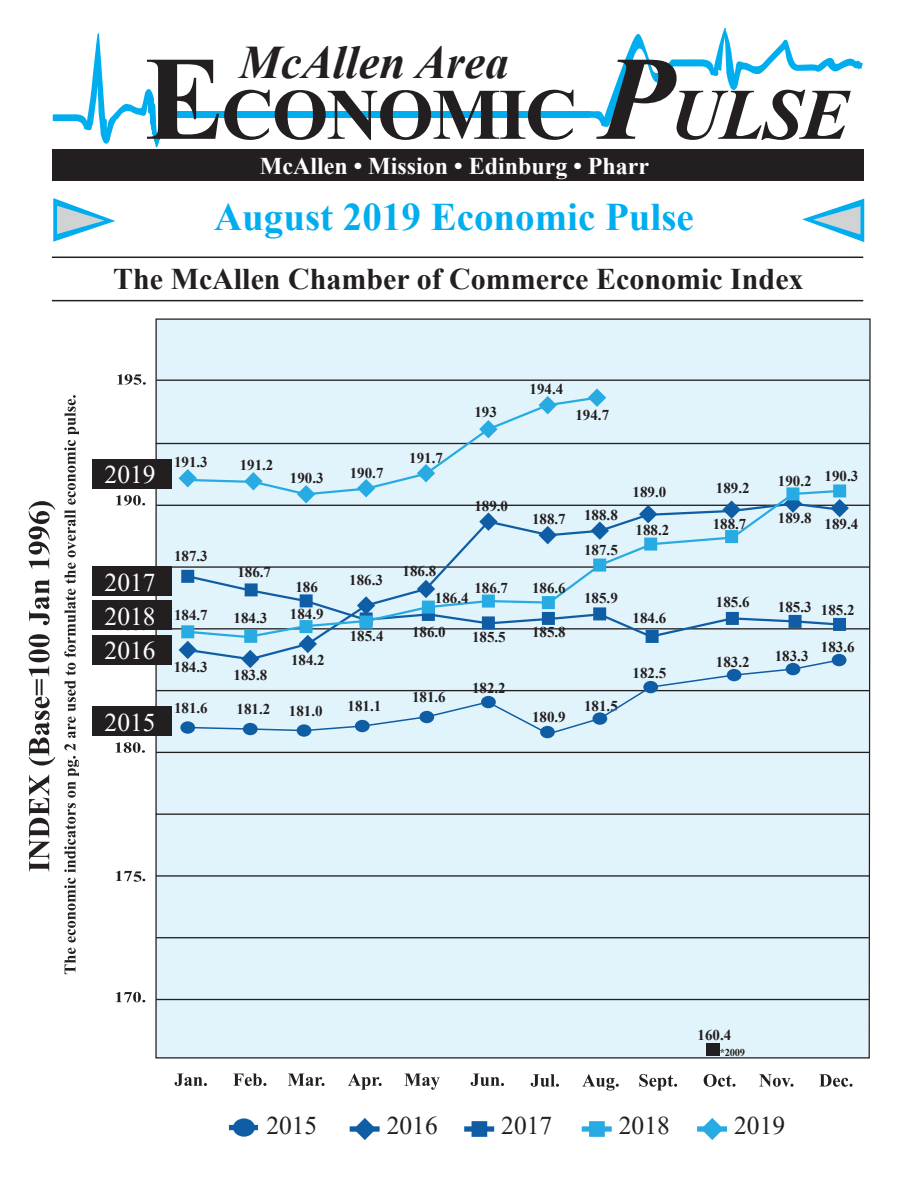
<style>
.page{position:relative;width:918px;height:1188px;background:#fff}
.page>*{position:absolute;margin:0;border:0;box-sizing:border-box;transform-origin:0 0}
.t1{font:700 72.45px "Times New Roman";letter-spacing:-.025em;color:#231f20}
.t2{font:italic 700 46.65px "Times New Roman";color:#231f20}
.t3{font:700 39px "Times New Roman";color:#00aeef}
.t4{font:700 30px "Times New Roman";color:#231f20}
.t5{font:25.5px "Times New Roman";color:#fff}
.t6{font:25.5px "Times New Roman";color:#231f20}
.t7{font:700 24px "Times New Roman";color:#fff}
.t8{font:700 15px "Times New Roman";color:#231f20}
.t9{font:700 10.5px "Times New Roman";color:#231f20}
.s1{font-size:119.55px}
.s2{font-style:italic;font-size:119.55px}
.s3{font-style:italic}
</style>
<div class="page">
<svg style="left:117px;top:374px;width:29px;height:11px"></svg>
<svg style="left:116px;top:992px;width:29px;height:10px"></svg>
<svg style="left:116px;top:871px;width:29px;height:11px"></svg>
<svg style="left:115px;top:742px;width:30px;height:11px"></svg>
<svg style="left:116px;top:495px;width:29px;height:10px"></svg>
<div style="left:155px;top:318px;width:716px;height:741px;background:#e1f4fc"></div>
<hr style="left:156px;top:999px;width:713px;height:1px;background:#231f20">
<hr style="left:156px;top:814px;width:714px;height:1px;background:#231f20">
<hr style="left:156px;top:752px;width:713px;height:1px;background:#231f20">
<hr style="left:156px;top:690px;width:714px;height:1px;background:#231f20">
<hr style="left:156px;top:628px;width:714px;height:2px;background:#231f20">
<hr style="left:156px;top:937px;width:713px;height:1px;background:#231f20">
<hr style="left:156px;top:875px;width:713px;height:2px;background:#231f20">
<hr style="left:156px;top:566px;width:714px;height:2px;background:#231f20">
<hr style="left:156px;top:505px;width:714px;height:1px;background:#231f20">
<hr style="left:156px;top:443px;width:714px;height:1px;background:#231f20">
<hr style="left:156px;top:380px;width:714px;height:1px;background:#231f20">
<div style="left:92px;top:706px;width:80px;height:30px;background:#231f20"></div>
<div style="left:92px;top:635px;width:80px;height:30px;background:#231f20"></div>
<div style="left:92px;top:566px;width:80px;height:30px;background:#231f20"></div>
<div style="left:92px;top:459px;width:80px;height:30px;background:#231f20"></div>
<div style="left:92px;top:600px;width:80px;height:30px;background:#231f20"></div>
<svg style="left:29px;top:501px;width:26px;height:68px"></svg>
<svg style="left:29px;top:579px;width:21px;height:46px"></svg>
<svg style="left:29px;top:634px;width:26px;height:132px"></svg>
<svg style="left:29px;top:775px;width:21px;height:96px"></svg>
<svg style="left:64px;top:744px;width:15px;height:230px"></svg>
<svg style="left:64px;top:395px;width:15px;height:162px"></svg>
<svg style="left:64px;top:563px;width:12px;height:94px"></svg>
<svg style="left:65px;top:663px;width:11px;height:75px"></svg>
<svg style="left:175px;top:1074px;width:32px;height:12px"></svg>
<svg style="left:233px;top:1074px;width:33px;height:12px"></svg>
<svg style="left:288px;top:1074px;width:37px;height:12px"></svg>
<svg style="left:348px;top:1073px;width:34px;height:17px"></svg>
<svg style="left:404px;top:1074px;width:36px;height:16px"></svg>
<svg style="left:471px;top:1074px;width:33px;height:12px"></svg>
<svg style="left:531px;top:1074px;width:28px;height:13px"></svg>
<svg style="left:582px;top:1074px;width:37px;height:16px"></svg>
<svg style="left:639px;top:1074px;width:38px;height:16px"></svg>
<svg style="left:704px;top:1074px;width:31px;height:13px"></svg>
<svg style="left:759px;top:1074px;width:35px;height:13px"></svg>
<svg style="left:819px;top:1074px;width:34px;height:13px"></svg>
<div style="left:707px;top:1043px;width:13px;height:13px;background:#231f20"></div>
<div style="left:180px;top:721px;width:15px;height:13px;background:#0f5da4;border-radius:50%"></div>
<svg style="left:297px;top:724px;width:14px;height:13px"></svg>
<div style="left:540px;top:726px;width:15px;height:12px;background:#0f5da4;border-radius:50%"></div>
<div style="left:832px;top:654px;width:14px;height:12px;background:#0f5da4;border-radius:50%"></div>
<svg style="left:186px;top:668px;width:655px;height:67px;background:#d3e8f3"></svg>
<svg style="left:842px;top:499px;width:7px;height:18px"></svg>
<div style="left:185px;top:503px;width:657px;height:152px;background:#e1f4fc"></div>
<div style="left:181px;top:570px;width:13px;height:13px;background:#0f5da4"></div>
<div style="left:833px;top:618px;width:13px;height:13px;background:#0f5da4"></div>
<div style="left:350px;top:1126px;width:30px;height:6px;background:#0f5da4"></div>
<svg style="left:354px;top:1118px;width:22px;height:22px"></svg>
<div style="left:464px;top:1126px;width:30px;height:6px;background:#0f5da4"></div>
<div style="left:472px;top:1121px;width:15px;height:16px;background:#0f5da4"></div>
<div style="left:233px;top:1118px;width:22px;height:19px;background:#0f5da4;border-radius:50%"></div>
<div style="left:229px;top:1125px;width:29px;height:5px;background:#0f5da4"></div>
<div style="left:582px;top:1126px;width:30px;height:6px;background:#27abe2"></div>
<div style="left:589px;top:1121px;width:16px;height:16px;background:#27abe2"></div>
<div style="left:697px;top:1126px;width:30px;height:6px;background:#27abe2"></div>
<svg style="left:701px;top:1118px;width:22px;height:22px"></svg>
<svg style="left:179px;top:574px;width:662px;height:94px;background:#d2eaf6"></svg>
<div style="left:786px;top:487px;width:13px;height:13px;background:#27abe2"></div>
<div style="left:833px;top:484px;width:13px;height:13px;background:#27abe2"></div>
<svg style="left:247px;top:489px;width:595px;height:150px;background:#c9e3f0"></svg>
<div style="left:52px;top:149px;width:811px;height:32px;background:#231f20"></div>
<hr style="left:52px;top:300px;width:811px;height:1px;background:#231f20">
<hr style="left:52px;top:257px;width:811px;height:1px;background:#231f20">
<svg style="left:53px;top:198px;width:62px;height:44px"></svg>
<svg style="left:53px;top:27px;width:810px;height:121px"></svg>
<svg style="left:802px;top:199px;width:62px;height:43px"></svg>
<svg style="left:179px;top:388px;width:427px;height:115px;background:#d6eef8"></svg>
<h2 class="t2" style="left:240px;top:29px;width:271px">McAllen Area</h2>
<h1 class="t1" style="left:145px;top:62px;width:707px"><span class="s1">E</span> CONOMIC <span class="s2">P</span><span class="s3">ULSE</span></h1>
<h3 class="t7" style="left:260px;top:148px;width:391px">McAllen • Mission • Edinburg • Pharr</h3>
<h3 class="t3" style="left:214px;top:189px;width:481px">August 2019 Economic Pulse</h3>
<h3 class="t4" style="left:113px;top:257px;width:692px">The McAllen Chamber of Commerce Economic Index</h3>
<p class="t8" style="left:530px;top:379px;width:35px">194.4</p>
<p class="t8" style="left:474px;top:401px;width:24px">193</p>
<p class="t8" style="left:575px;top:404px;width:35px">194.7</p>
<h3 class="t5" style="left:105px;top:456px;width:52px">2019</h3>
<p class="t8" style="left:174px;top:451px;width:35px">191.3</p>
<p class="t8" style="left:240px;top:454px;width:35px">191.2</p>
<p class="t8" style="left:290px;top:467px;width:35px">190.3</p>
<p class="t8" style="left:350px;top:462px;width:35px">190.7</p>
<p class="t8" style="left:409px;top:447px;width:35px">191.7</p>
<p class="t8" style="left:633px;top:482px;width:35px">189.0</p>
<p class="t8" style="left:716px;top:477px;width:35px">189.2</p>
<p class="t8" style="left:778px;top:467px;width:82px">190.2 190.3</p>
<p class="t8" style="left:474px;top:495px;width:35px">189.0</p>
<p class="t8" style="left:532px;top:506px;width:87px">188.7 188.8</p>
<p class="t8" style="left:636px;top:519px;width:35px">188.2</p>
<p class="t8" style="left:713px;top:513px;width:35px">188.7</p>
<p class="t8" style="left:778px;top:510px;width:82px">189.8 189.4</p>
<p class="t8" style="left:174px;top:545px;width:35px">187.3</p>
<p class="t8" style="left:584px;top:539px;width:35px">187.5</p>
<h3 class="t5" style="left:105px;top:564px;width:52px">2017</h3>
<h3 class="t5" style="left:105px;top:598px;width:52px">2018</h3>
<h3 class="t5" style="left:105px;top:633px;width:52px">2016</h3>
<p class="t8" style="left:237px;top:561px;width:35px">186.7</p>
<p class="t8" style="left:174px;top:605px;width:35px">184.7</p>
<p class="t8" style="left:234px;top:607px;width:35px">184.3</p>
<p class="t8" style="left:174px;top:656px;width:35px">184.3</p>
<p class="t8" style="left:234px;top:664px;width:35px">183.8</p>
<p class="t8" style="left:295px;top:576px;width:24px">186</p>
<p class="t8" style="left:290px;top:603px;width:35px">184.9</p>
<p class="t8" style="left:291px;top:649px;width:35px">184.2</p>
<p class="t8" style="left:349px;top:569px;width:35px">186.3</p>
<p class="t8" style="left:350px;top:625px;width:35px">185.4</p>
<p class="t8" style="left:403px;top:560px;width:35px">186.8</p>
<p class="t8" style="left:474px;top:577px;width:35px">186.7</p>
<p class="t8" style="left:435px;top:588px;width:35px">186.4</p>
<p class="t8" style="left:532px;top:577px;width:35px">186.6</p>
<p class="t8" style="left:412px;top:621px;width:35px">186.0</p>
<p class="t8" style="left:472px;top:626px;width:35px">185.5</p>
<p class="t8" style="left:532px;top:621px;width:35px">185.8</p>
<p class="t8" style="left:584px;top:588px;width:35px">185.9</p>
<p class="t8" style="left:633px;top:607px;width:35px">184.6</p>
<p class="t8" style="left:633px;top:662px;width:35px">182.5</p>
<p class="t8" style="left:716px;top:592px;width:35px">185.6</p>
<p class="t8" style="left:778px;top:598px;width:78px">185.3 185.2</p>
<p class="t8" style="left:716px;top:651px;width:35px">183.2</p>
<p class="t8" style="left:775px;top:645px;width:35px">183.3</p>
<p class="t8" style="left:821px;top:636px;width:35px">183.6</p>
<h3 class="t5" style="left:105px;top:704px;width:52px">2015</h3>
<p class="t8" style="left:174px;top:697px;width:35px">181.6</p>
<p class="t8" style="left:237px;top:699px;width:88px">181.2 181.0</p>
<p class="t8" style="left:348px;top:695px;width:35px">181.1</p>
<p class="t8" style="left:412px;top:686px;width:35px">181.6</p>
<p class="t8" style="left:472px;top:677px;width:35px">182.2</p>
<p class="t8" style="left:532px;top:706px;width:35px">180.9</p>
<p class="t8" style="left:584px;top:695px;width:35px">181.5</p>
<p class="t8" style="left:698px;top:1024px;width:35px">160.4</p>
<p class="t9" style="left:720px;top:1045px;width:27px">*2009</p>
<h3 class="t6" style="left:266px;top:1108px;width:52px">2015</h3>
<h3 class="t6" style="left:387px;top:1108px;width:52px">2016</h3>
<h3 class="t6" style="left:501px;top:1108px;width:52px">2017</h3>
<h3 class="t6" style="left:619px;top:1108px;width:52px">2018</h3>
<h3 class="t6" style="left:734px;top:1108px;width:53px">2019</h3>
</div>
